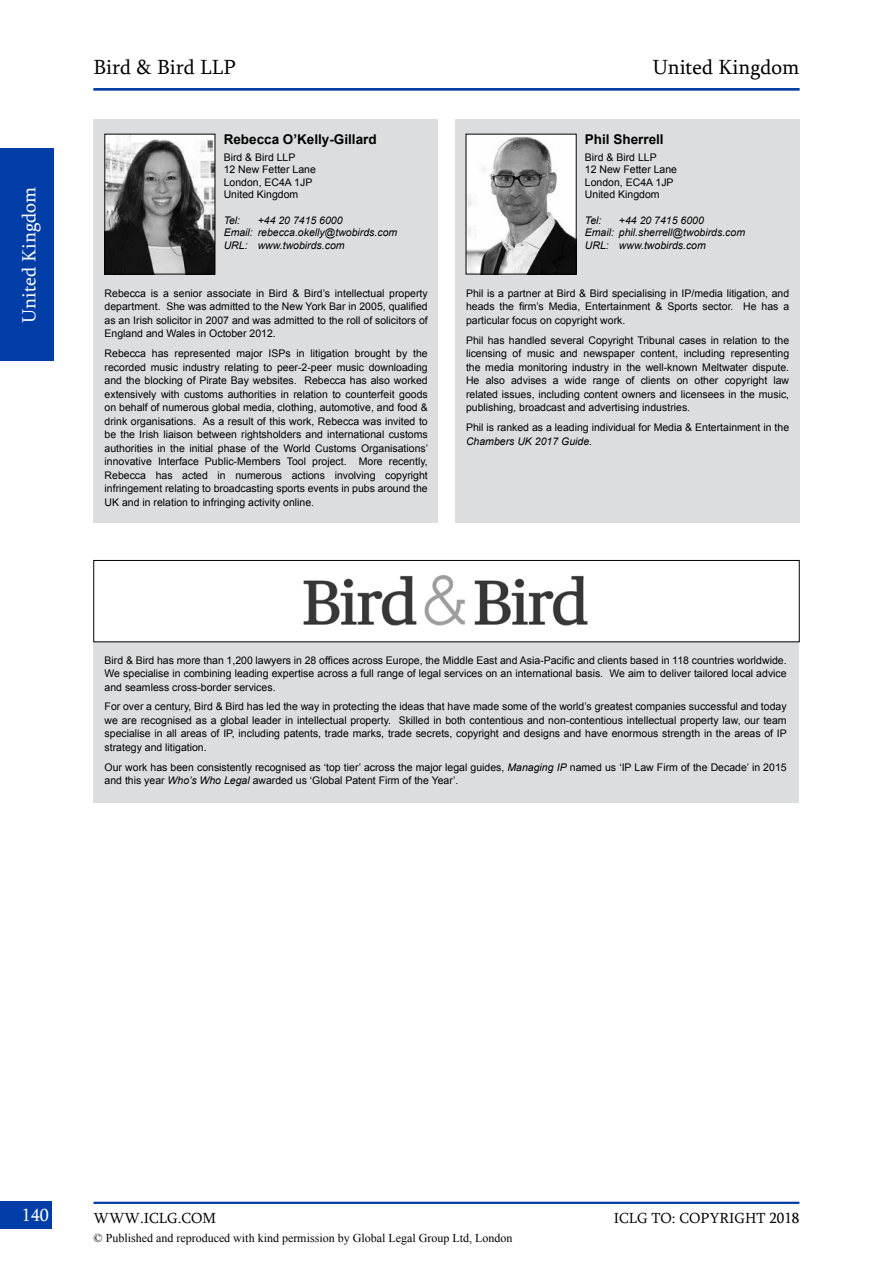
<style>
.page{position:relative;width:893px;height:1263px;background:#fff}
.page>*{position:absolute;margin:0;border:0;box-sizing:border-box;transform-origin:0 0}
.t1{font:21px "Sylfaen";color:#000}
.t2{font:19.5px "Sylfaen";color:#fff}
.t3{font:18px "Sylfaen";color:#fff}
.t4{font:15px "Sylfaen";color:#000}
.t5{font:700 13.5px "Arial";color:#000}
.t6{font:12px "Times New Roman";color:#000}
.t7{font:10.5px/13.5px "Arial";color:#000;text-align:justify}
.t8{font:italic 10.5px/12.6px "Arial";color:#000}
.s1{font-style:italic}
</style>
<div class="page">
<div style="left:0;top:1201px;width:52px;height:28px;background:#003da6"></div>
<hr style="left:94px;top:1202px;width:705px;height:2px;background:#003da6">
<div style="left:0;top:148px;width:53px;height:213px;background:#003da6"></div>
<div style="left:94px;top:119px;width:344px;height:404px;background:#dcddde"></div>
<div style="left:94px;top:642px;width:705px;height:160px;background:#dcddde"></div>
<div style="left:455px;top:119px;width:344px;height:404px;background:#dcddde"></div>
<img style="left:107px;top:136px;width:106px;height:136px">
<div style="left:105px;top:134px;width:110px;height:140px;border:1px solid #000"></div>
<img style="left:468px;top:136px;width:106px;height:136px">
<div style="left:466px;top:134px;width:110px;height:140px;border:1px solid #000"></div>
<img style="left:303px;top:575px;width:285px;height:51px">
<div style="left:94px;top:560px;width:705px;height:82px;border:1px solid #000"></div>
<hr style="left:94px;top:88px;width:705px;height:2px;background:#003da6">
<h2 class="t2" style="left:16px;top:323px;width:138px;rotate:-90deg">United Kingdom</h2>
<h1 class="t1" style="left:94px;top:53px;width:144px">Bird &amp; Bird LLP</h1>
<h1 class="t1" style="left:653px;top:53px;width:148px">United Kingdom</h1>
<p class="t5" style="left:224px;top:130px;width:155px">Rebecca O’Kelly-Gillard</p>
<p class="t7" style="left:224px;top:151px;width:94px;line-height:12.6px;text-align:left">Bird &amp; Bird LLP<br>12 New Fetter Lane<br>London, EC4A 1JP<br>United Kingdom</p>
<p class="t8" style="left:224px;top:214px;width:18px">Tel:</p>
<p class="t8" style="left:224px;top:214px;width:175px;text-indent:34px">+44 20 7415 6000<br>Email: rebecca.okelly@twobirds.com<br>URL: www.twobirds.com</p>
<p class="t7" style="left:105px;top:286px;width:325px">Rebecca is a senior associate in Bird &amp; Bird’s intellectual property department. She was admitted to the New York Bar in 2005, qualified as an Irish solicitor in 2007 and was admitted to the roll of solicitors of England and Wales in October 2012.</p>
<p class="t7" style="left:105px;top:347px;width:325px">Rebecca has represented major ISPs in litigation brought by the recorded music industry relating to peer-2-peer music downloading and the blocking of Pirate Bay websites. Rebecca has also worked extensively with customs authorities in relation to counterfeit goods on behalf of numerous global media, clothing, automotive, and food &amp; drink organisations. As a result of this work, Rebecca was invited to be the Irish liaison between rightsholders and international customs authorities in the initial phase of the World Customs Organisations’ innovative Interface Public-Members Tool project. More recently, Rebecca has acted in numerous actions involving copyright infringement relating to broadcasting sports events in pubs around the UK and in relation to infringing activity online.</p>
<p class="t5" style="left:585px;top:130px;width:80px">Phil Sherrell</p>
<p class="t7" style="left:585px;top:151px;width:94px;line-height:12.6px;text-align:left">Bird &amp; Bird LLP<br>12 New Fetter Lane<br>London, EC4A 1JP<br>United Kingdom</p>
<p class="t8" style="left:585px;top:214px;width:18px">Tel:</p>
<p class="t8" style="left:585px;top:214px;width:162px;text-indent:34px">+44 20 7415 6000<br>Email: phil.sherrell@twobirds.com<br>URL: www.twobirds.com</p>
<p class="t7" style="left:466px;top:287px;width:325px">Phil is a partner at Bird &amp; Bird specialising in IP/media litigation, and heads the firm’s Media, Entertainment &amp; Sports sector. He has a particular focus on copyright work.</p>
<p class="t7" style="left:466px;top:333px;width:325px">Phil has handled several Copyright Tribunal cases in relation to the licensing of music and newspaper content, including representing the media monitoring industry in the well-known Meltwater dispute.<br>He also advises a wide range of clients on other copyright law related issues, including content owners and licensees in the music, publishing, broadcast and advertising industries.</p>
<p class="t7" style="left:466px;top:421px;width:325px">Phil is ranked as a leading individual for Media &amp; Entertainment in the<br><span class="s1">Chambers UK 2017 Guide</span>.</p>
<p class="t7" style="left:105px;top:653px;width:684px">Bird &amp; Bird has more than 1,200 lawyers in 28 offices across Europe, the Middle East and Asia-Pacific and clients based in 118 countries worldwide.<br>We specialise in combining leading expertise across a full range of legal services on an international basis. We aim to deliver tailored local advice and seamless cross-border services.</p>
<p class="t7" style="left:105px;top:700px;width:684px">For over a century, Bird &amp; Bird has led the way in protecting the ideas that have made some of the world’s greatest companies successful and today we are recognised as a global leader in intellectual property. Skilled in both contentious and non-contentious intellectual property law, our team specialise in all areas of IP, including patents, trade marks, trade secrets, copyright and designs and have enormous strength in the areas of IP strategy and litigation.</p>
<p class="t7" style="left:105px;top:760px;width:684px">Our work has been consistently recognised as ‘top tier’ across the major legal guides, <span class="s1">Managing IP</span> named us ‘IP Law Firm of the Decade’ in 2015 and this year <span class="s1">Who’s Who Legal</span> awarded us ‘Global Patent Firm of the Year’.</p>
<h3 class="t3" style="left:22px;top:1202px;width:29px">140</h3>
<h3 class="t4" style="left:94px;top:1208px;width:124px">WWW.ICLG.COM</h3>
<h3 class="t4" style="left:614px;top:1208px;width:187px">ICLG TO: COPYRIGHT 2018</h3>
<p class="t6" style="left:94px;top:1229px;width:420px">© Published and reproduced with kind permission by Global Legal Group Ltd, London</p>
</div>
